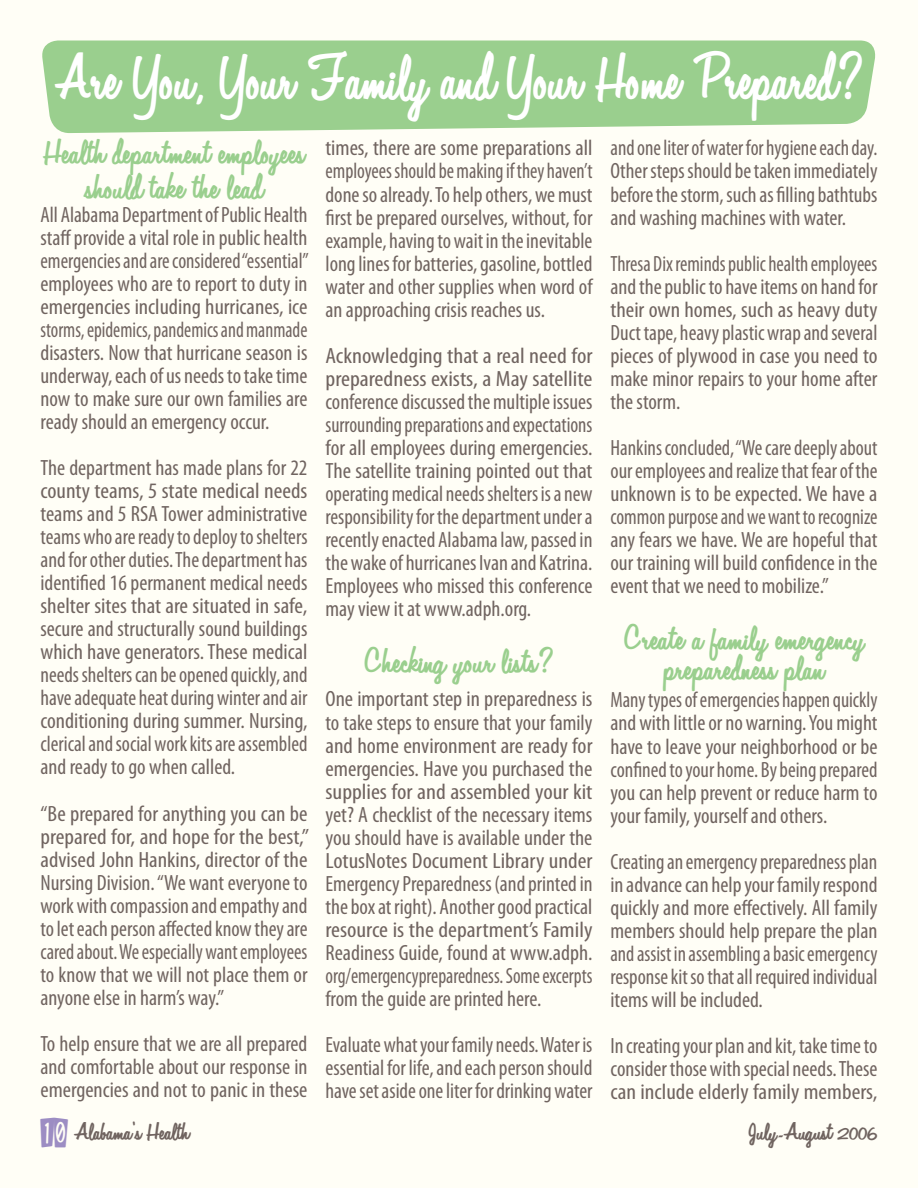
<style>
.page{position:relative;width:918px;height:1188px;background:#fffef6}
.page>*{position:absolute;margin:0;border:0;box-sizing:border-box;transform-origin:0 0}
.t1{font:47.7px "Automobile";color:#fff;scale:.89 1}
.t2{font:38.85px "Klink O Mite";color:#9c8dc3}
.t3{font:25.5px/34.5px "Automobile";color:#9acf8e;text-align:center}
.t4{font:condensed 22.2px/23px "Myriad Pro";color:#706460;text-align:justify}
.t5{font:condensed 22.2px/23.1px "Myriad Pro";color:#706460;text-align:justify;scale:.95 1}
.t6{font:condensed 22.2px/23.1px "Myriad Pro";color:#706460;text-align:justify;scale:1.11 1}
.t7{font:condensed 22.2px/23.1px "Myriad Pro";color:#706460;text-align:justify;scale:1.05 1}
.t8{font:condensed 22.2px/23.1px "Myriad Pro";color:#706460;text-align:justify;scale:.91 1}
.t9{font:condensed 22.2px/23.1px "Myriad Pro";color:#706460;text-align:justify;scale:.93 1}
.t10{font:condensed 22.2px/23.1px "Myriad Pro";color:#706460;text-align:justify;scale:.94 1}
.t11{font:18px "Automobile";letter-spacing:-.01em;color:#706460}
.s1{font-family:"Script";font-weight:700}
</style>
<div class="page">
<svg style="left:42px;top:40px;width:834px;height:93px;background:#a0d294"></svg>
<h1 class="t1" style="left:54px;top:52px;width:912px">Are You, Your Family and Your Home Prepared?</h1>
<p class="t3" style="left:43px;top:140px;width:263px">Health department employees should take the lead</p>
<p class="t4" style="left:40px;top:205px;width:270px">All Alabama Department of Public Health staff provide a vital role in public health emergencies and are considered “essential” employees who are to report to duty in emergencies including hurricanes, ice storms, epidemics, pandemics and manmade disasters. Now that hurricane season is underway, each of us needs to take time now to make sure our own families are ready should an emergency occur.</p>
<p class="t4" style="left:40px;top:458px;width:269px">The department has made plans for 22 county teams, 5 state medical needs teams and 5 RSA Tower administrative teams who are ready to deploy to shelters and for other duties. The department has identified 16 permanent medical needs shelter sites that are situated in safe, secure and structurally sound buildings which have generators. These medical needs shelters can be opened quickly, and have adequate heat during winter and air conditioning during summer. Nursing, clerical and social work kits are assembled and ready to go when called.</p>
<p class="t7" style="left:40px;top:804px;width:257px">“Be prepared for anything you can be prepared for, and hope for the best,” advised John Hankins, director of the Nursing Division. “We want everyone to work with compassion and empathy and to let each person affected know they are cared about. We especially want employees to know that we will not place them or anyone else in harm’s way.”</p>
<p class="t4" style="left:40px;top:1034px;width:268px">To help ensure that we are all prepared and comfortable about our response in emergencies and not to panic in these</p>
<p class="t4" style="left:326px;top:139px;width:269px">times, there are some preparations all employees should be making if they haven’t done so already. To help others, we must first be prepared ourselves, without, for example, having to wait in the inevitable long lines for batteries, gasoline, bottled water and other supplies when word of an approaching crisis reaches us.</p>
<p class="t6" style="left:326px;top:346px;width:242px">Acknowledging that a real need for preparedness exists, a May satellite conference discussed the multiple issues surrounding preparations and expectations for all employees during emergencies.<br>The satellite training pointed out that operating medical needs shelters is a new responsibility for the department under a recently enacted Alabama law, passed in the wake of hurricanes Ivan and Katrina.<br>Employees who missed this conference may view it at www.adph.org.</p>
<p class="t3" style="left:364px;top:649px;width:192px">Checking your lists?</p>
<p class="t4" style="left:326px;top:690px;width:269px">One important step in preparedness is to take steps to ensure that your family and home environment are ready for emergencies. Have you purchased the supplies for and assembled your kit yet? A checklist of the necessary items you should have is available under the LotusNotes Document Library under Emergency Preparedness (and printed in the box at right). Another good practical resource is the department’s Family Readiness Guide, found at www.adph. org/emergencypreparedness. Some excerpts from the guide are printed here.</p>
<p class="t4" style="left:326px;top:1035px;width:269px">Evaluate what your family needs. Water is essential for life, and each person should have set aside one liter for drinking water</p>
<p class="t10" style="left:610px;top:139px;width:286px">and one liter of water for hygiene each day.<br>Other steps should be taken immediately before the storm, such as filling bathtubs and washing machines with water.</p>
<p class="t8" style="left:610px;top:254px;width:295px">Thresa Dix reminds public health employees and the public to have items on hand for their own homes, such as heavy duty Duct tape, heavy plastic wrap and several pieces of plywood in case you need to make minor repairs to your home after the storm.</p>
<p class="t5" style="left:610px;top:438px;width:283px">Hankins concluded, “We care deeply about our employees and realize that fear of the unknown is to be expected. We have a common purpose and we want to recognize any fears we have. We are hopeful that our training will build confidence in the event that we need to mobilize.”</p>
<p class="t3" style="left:624px;top:629px;width:242px;line-height:30px">Create a family emergency preparedness plan</p>
<p class="t9" style="left:610px;top:691px;width:289px">Many types of emergencies happen quickly and with little or no warning. You might have to leave your neighborhood or be confined to your home. By being prepared you can help prevent or reduce harm to your family, yourself and others.</p>
<p class="t5" style="left:610px;top:852px;width:283px">Creating an emergency preparedness plan in advance can help your family respond quickly and more effectively. All family members should help prepare the plan and assist in assembling a basic emergency response kit so that all required individual items will be included.</p>
<p class="t4" style="left:610px;top:1036px;width:269px">In creating your plan and kit, take time to consider those with special needs. These can include elderly family members,</p>
<h2 class="t2" style="left:40px;top:1117px;width:28px">10</h2>
<p class="t11" style="left:74px;top:1122px;width:117px">Alabama’s Health</p>
<p class="t11" style="left:748px;top:1122px;width:131px">July <span class="s1">-</span>August 2006</p>
</div>
